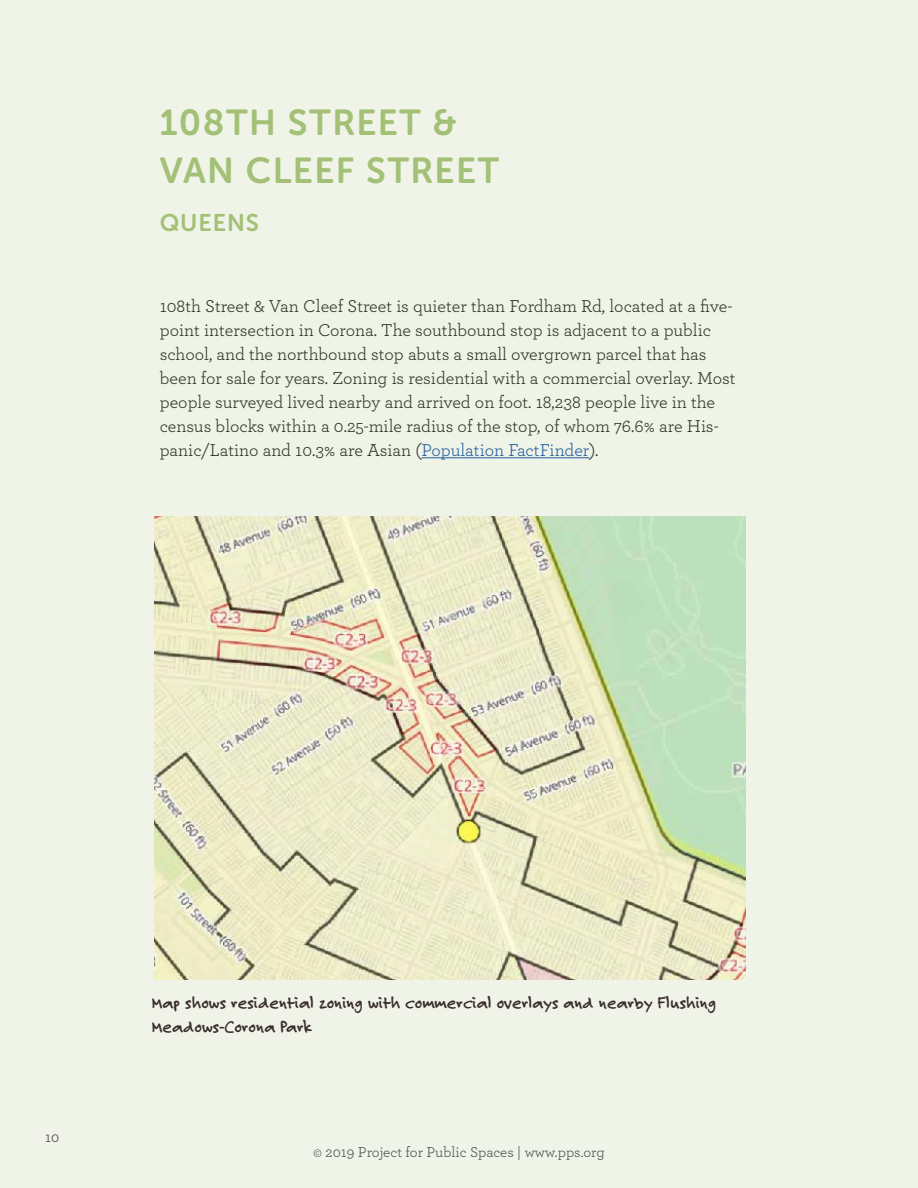
<style>
.page{position:relative;width:918px;height:1188px;background:#f0f3e8}
.page>*{position:absolute;margin:0;border:0;box-sizing:border-box;transform-origin:0 0}
.t1{font:36px/48px "Museo Sans Rounded 700";letter-spacing:.04em;color:#a3c176}
.t2{font:24px "Museo Sans Rounded 700";letter-spacing:.04em;color:#a3c176}
.t3{font:18px/24px "Archer";color:#2e3328}
.t4{font:700 18px/24px "Felt Tip Roman";color:#3a2e2b}
.t5{font:15px "Archer";color:#373c3b}
.t6{font:15px "Archer";color:#414042}
.s1{color:#215e9e}
</style>
<div class="page">
<hr style="left:421px;top:457px;width:168px;height:1px;background:#215e9e">
<img style="left:154px;top:517px;width:592px;height:463px">
<h1 class="t1" style="left:160px;top:99px;width:341px">108TH STREET &amp;<br>VAN CLEEF STREET</h1>
<h2 class="t2" style="left:160px;top:209px;width:101px">QUEENS</h2>
<p class="t3" style="left:160px;top:293px;width:577px">108th Street &amp; Van Cleef Street is quieter than Fordham Rd, located at a five&shy;point intersection in Corona. The southbound stop is adjacent to a public school, and the northbound stop abuts a small overgrown parcel that has been for sale for years. Zoning is residential with a commercial overlay. Most people surveyed lived nearby and arrived on foot. 18,238 people live in the census blocks within a 0.25-mile radius of the stop, of whom 76.6% are His&shy;panic/Latino and 10.3% are Asian (<span class="s1">Population FactFinder</span>).</p>
<p class="t6" style="left:45px;top:1126px;width:16px">10</p>
<p class="t4" style="left:152px;top:990px;width:566px">Map shows residential zoning with commercial overlays and nearby Flushing<br>Meadows-Corona Park</p>
<p class="t5" style="left:313px;top:1141px;width:293px">© 2019 Project for Public Spaces | www.pps.org</p>
</div>
